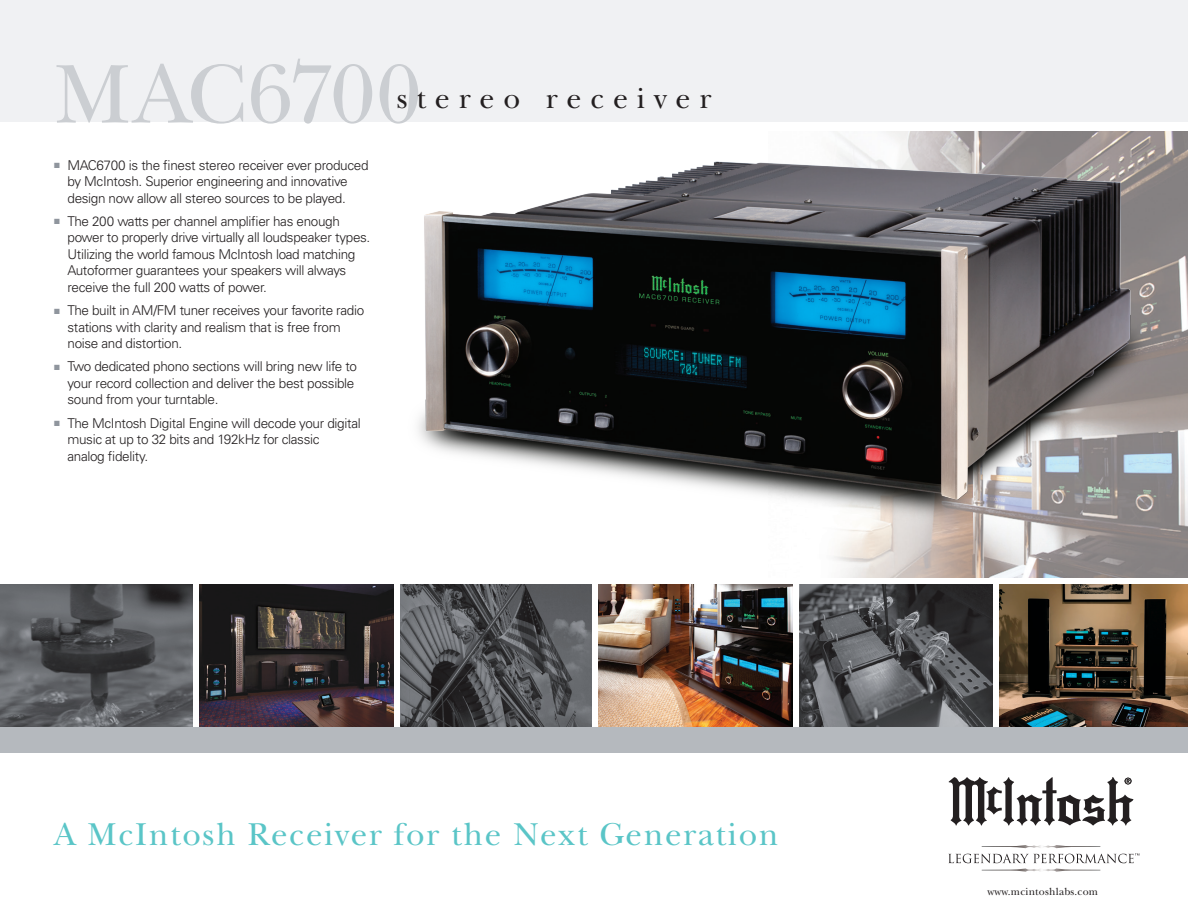
<style>
.page{position:relative;width:1188px;height:918px;background:#fff}
.page>*{position:absolute;margin:0;border:0;box-sizing:border-box;transform-origin:0 0}
.t1{font:87px "New Baskerville Std";letter-spacing:-.015em;color:#cbced2}
.t2{font:33px "New Baskerville Std";letter-spacing:.05em;color:#5ac5c7}
.t3{font:30px "New Baskerville Std";letter-spacing:.295em;color:#231f20}
.t4{font:300 13.5px/16.5px "Univers LT Std";letter-spacing:-.025em;color:#231f20}
.t5{font:10.65px "New Baskerville Std";letter-spacing:.02em;color:#231f20}
.s1{color:#8f959d}
</style>
<div class="page">
<img style="left:834px;top:132px;width:354px;height:446px">
<img style="left:200px;top:585px;width:193px;height:142px">
<div style="left:0;top:0;width:1188px;height:122px;background:#f0f1f3"></div>
<img style="left:599px;top:585px;width:194px;height:142px">
<img style="left:1000px;top:585px;width:188px;height:142px">
<div style="left:0;top:727px;width:1188px;height:26px;background:#b5b9be"></div>
<svg style="left:949px;top:777px;width:184px;height:49px"></svg>
<svg style="left:948px;top:845px;width:191px;height:27px"></svg>
<svg style="left:0;top:585px;width:193px;height:142px;background:#585a5d"></svg>
<svg style="left:400px;top:585px;width:192px;height:142px;background:#55565a"></svg>
<svg style="left:800px;top:585px;width:192px;height:142px;background:#515255"></svg>
<img style="left:418px;top:131px;width:755px;height:411px">
<p class="t1" style="left:54px;top:44px;width:369px">MAC6700</p>
<p class="t3" style="left:397px;top:80px;width:316px">stereo receiver</p>
<p class="t4" style="left:68px;top:157px;width:303px;text-indent:-14px"><span class="s1">■</span> MAC6700 is the finest stereo receiver ever produced by McIntosh. Superior engineering and innovative design now allow all stereo sources to be played.</p>
<p class="t4" style="left:68px;top:213px;width:304px;text-indent:-14px"><span class="s1">■</span> The 200 watts per channel amplifier has enough power to properly drive virtually all loudspeaker types.<br>Utilizing the world famous McIntosh load matching Autoformer guarantees your speakers will always receive the full 200 watts of power.</p>
<p class="t4" style="left:68px;top:302px;width:298px;text-indent:-14px"><span class="s1">■</span> The built in AM/FM tuner receives your favorite radio stations with clarity and realism that is free from noise and distortion.</p>
<p class="t4" style="left:68px;top:358px;width:291px;text-indent:-14px"><span class="s1">■</span> Two dedicated phono sections will bring new life to your record collection and deliver the best possible sound from your turntable.</p>
<p class="t4" style="left:68px;top:415px;width:295px;text-indent:-14px"><span class="s1">■</span> The McIntosh Digital Engine will decode your digital music at up to 32 bits and 192kHz for classic<br>analog fidelity.</p>
<p class="t2" style="left:54px;top:815px;width:726px">A McIntosh Receiver for the Next Generation</p>
<p class="t5" style="left:987px;top:885px;width:112px">www.mcintoshlabs.com</p>
</div>
